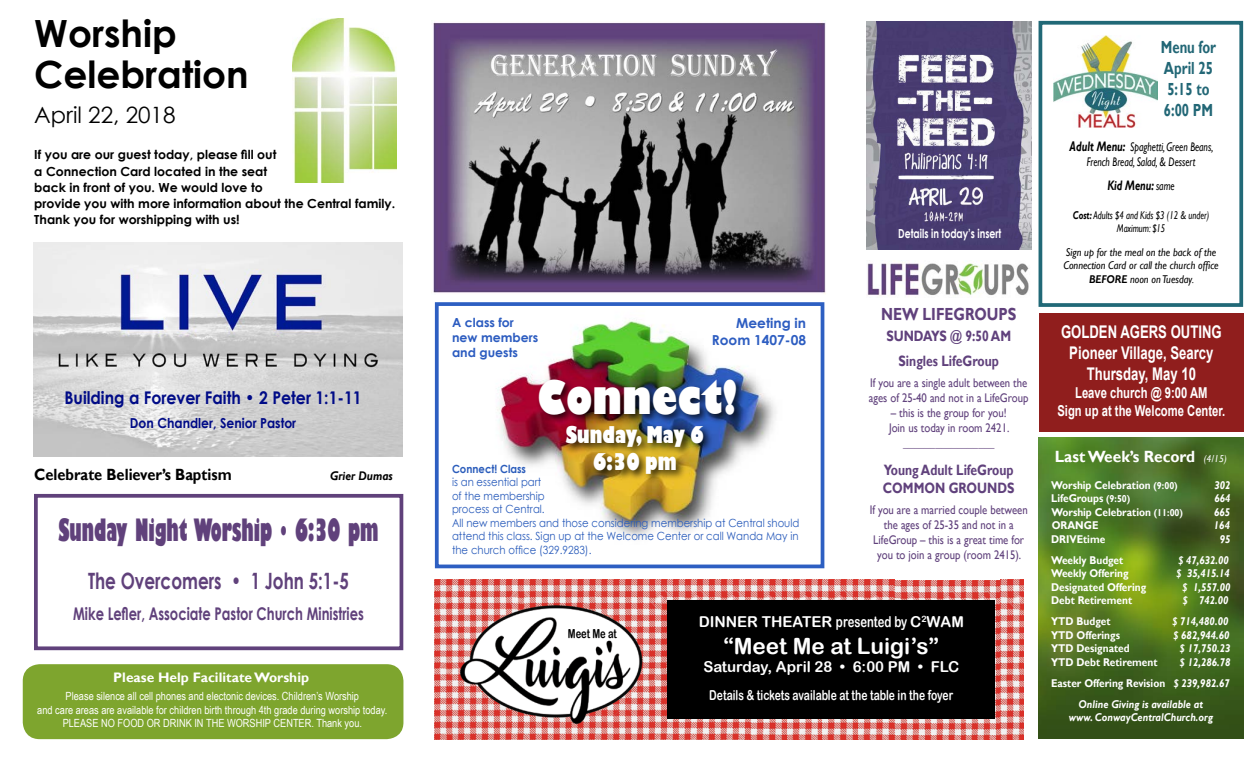
<style>
.page{position:relative;width:1260px;height:765px;background:#fff}
.page>*{position:absolute;margin:0;border:0;box-sizing:border-box;transform-origin:0 0}
.t1{font:800 45px "Gill Sans";color:#fff;scale:.82 1}
.t2{font:700 37.5px/41.2px "Century Gothic";color:#000}
.t3{font:800 condensed 30px "Gill Sans";color:#60417b;scale:.75 1}
.t4{font:700 22.5px "Century Gothic";color:#60417b;scale:.75 1}
.t5{font:22.5px "Arial Rounded MT Bold";color:#fff}
.t6{font:800 22.5px/27px "Gill Sans";color:#fff;text-align:center;scale:.7 1}
.t7{font:22.5px "Century Gothic";color:#000}
.t8{font:700 17.5px/21px "Arial";color:#fff;text-align:center;scale:.75 1}
.t9{font:700 17.5px "Century Gothic";color:#60417b;scale:.75 1}
.t10{font:700 17.5px "Century Gothic";color:#000b87;scale:.9 1}
.t11{font:700 17.5px/21px "Gill Sans";color:#226776;scale:.75 1}
.t12{font:700 17.5px "Gill Sans";color:#60417c;scale:.81 1}
.t13{font:700 16.25px "Gill Sans";color:#000;scale:.9 1}
.t14{font:700 16.25px "Gill Sans";color:#fff;scale:.95 1}
.t15{font:700 15px/25.5px "Gill Sans";color:#60417c;text-align:center;scale:.81 1}
.t16{font:15px "Arial Rounded MT Bold";color:#fff}
.t17{font:700 15px/18px "Arial";color:#fff;text-align:center;scale:.75 1}
.t18{font:13.75px "Arial Rounded MT Bold";color:#fff;scale:.75 1}
.t19{font:700 13.75px "Gill Sans";color:#fff}
.t20{font:700 13.75px "Century Gothic";color:#000b87;scale:.9 1}
.t21{font:700 13.75px/16.5px "Century Gothic";color:#2d5dc1;text-align:right}
.t22{font:italic 700 13.75px "Gill Sans";color:#000;scale:.75 1}
.t23{font:12.5px/15px "Gill Sans";color:#60417c;scale:.86 1}
.t24{font:700 12.5px/16.2px "Century Gothic";color:#000}
.t25{font:italic 12.5px/15px "Gill Sans";color:#000;text-align:center;scale:.75 1}
.t26{font:700 12.5px/15px "Century Gothic";color:#2c5cc0}
.t27{font:700 12.5px "Century Gothic";color:#fff;scale:.75 1}
.t28{font:700 12.5px "Gill Sans";color:#60417c;scale:.86 1}
.t29{font:italic 700 12.5px "Gill Sans";color:#000;scale:.9 1}
.t30{font:12.5px "Arial Rounded MT Bold";color:#000;scale:.75 1}
.t31{font:700 11.25px "Gill Sans";color:#fff;scale:.9 1}
.t32{font:11.25px/13.5px "Century Gothic";color:#2a5cbb;scale:.9 1}
.t33{font:11.25px/13.5px "Arial Narrow";color:#fff;text-align:center}
.t34{font:italic 700 11.25px "Gill Sans";color:#fff;scale:.9 1}
.t35{font:italic 11.25px/13.5px "Gill Sans";color:#000;text-align:center;scale:.9 1}
.t36{font:italic 11.25px/13.5px "Gill Sans";color:#000;text-align:center;scale:.75 1}
.t37{font:700 11.25px "Century Gothic";color:#2a5cbb;scale:.9 1}
.s1{font-weight:700;font-size:13.75px}
.s2{font-weight:400;font-size:12.5px}
.s3{font-weight:700}
.s4{font-weight:400;font-style:italic;font-size:10px}
.s5{font-size:10px}
.s6{font-style:italic}
</style>
<div class="page">
<img style="left:497px;top:320px;width:279px;height:218px">
<img style="left:435px;top:579px;width:588px;height:160px">
<img style="left:1039px;top:437px;width:204px;height:301px">
<div style="left:23px;top:664px;width:380px;height:75px;background:#7ea52e;border-radius:17px"></div>
<img style="left:293px;top:19px;width:104px;height:164px">
<img style="left:34px;top:242px;width:369px;height:215px">
<div style="left:1039px;top:21px;width:204px;height:286px;border:4px solid #216977"></div>
<img style="left:1054px;top:35px;width:103px;height:93px">
<div style="left:1039px;top:313px;width:204px;height:119px;background:#901e1d"></div>
<img style="left:433px;top:22px;width:393px;height:272px">
<div style="left:34px;top:494px;width:369px;height:156px;border:4px solid #60417b"></div>
<img style="left:867px;top:263px;width:162px;height:34px">
<div style="left:668px;top:600px;width:327px;height:118px;background:#000"></div>
<img style="left:867px;top:22px;width:164px;height:227px">
<div style="left:435px;top:302px;width:389px;height:266px;border:4px solid #2d5fc2"></div>
<div style="left:536px;top:377px;width:211px;height:48px;background:#000;opacity:.75"></div>
<div style="left:564px;top:423px;width:150px;height:62px;background:#000;opacity:.75"></div>
<h2 class="t2" style="left:34px;top:11px;width:216px">Worship<br>Celebration</h2>
<h3 class="t7" style="left:34px;top:99px;width:143px">April 22, 2018</h3>
<p class="t24" style="left:34px;top:146px;width:362px">If you are our guest today, please fill out<br>a Connection Card located in the seat<br>back in front of you. We would love to<br>provide you with more information about the Central family.<br>Thank you for worshipping with us!</p>
<h3 class="t10" style="left:64px;top:385px;width:332px">Building a Forever Faith • 2 Peter 1:1-11</h3>
<p class="t20" style="left:130px;top:413px;width:186px">Don Chandler, Senior Pastor</p>
<h3 class="t13" style="left:34px;top:465px;width:221px">Celebrate Believer’s Baptism</h3>
<p class="t29" style="left:330px;top:469px;width:71px">Grier Dumas</p>
<h3 class="t3" style="left:58px;top:511px;width:428px">Sunday Night Worship • 6:30 pm</h3>
<h3 class="t4" style="left:88px;top:564px;width:349px">The Overcomers • 1 John 5:1-5</h3>
<h3 class="t9" style="left:73px;top:601px;width:389px">Mike Lefler, Associate Pastor Church Ministries</h3>
<p class="t19" style="left:113px;top:669px;width:197px">Please Help Facilitate Worship</p>
<p class="t33" style="left:37px;top:689px;width:352px">Please silence all cell phones and electonic devices. Children’s Worship<br>and care areas are available for children birth through 4th grade during worship today.<br>PLEASE NO FOOD OR DRINK IN THE WORSHIP CENTER. Thank you.</p>
<p class="t26" style="left:452px;top:315px;width:88px">A class for new members and guests</p>
<p class="t21" style="left:712px;top:314px;width:96px">Meeting in<br>Room 1407-08</p>
<h1 class="t1" style="left:537px;top:369px;width:246px">Connect!</h1>
<h3 class="t6" style="left:566px;top:423px;width:199px">Sunday, May 6<br>6:30 pm</h3>
<p class="t37" style="left:452px;top:460px;width:84px">Connect! Class</p>
<p class="t32" style="left:452px;top:475px;width:388px">is an essential part<br>of the membership<br>process at Central.<br>All new members and those considering membership at Central should attend this class. Sign up at the Welcome Center or call Wanda May in the church office (329.9283).</p>
<p class="t27" style="left:898px;top:224px;width:139px">Details in today’s insert</p>
<h3 class="t12" style="left:881px;top:303px;width:169px">NEW LIFEGROUPS</h3>
<h3 class="t15" style="left:886px;top:323px;width:156px">SUNDAYS @ 9:50 AM<br>Singles LifeGroup</h3>
<p class="t23" style="left:869px;top:376px;width:187px">If you are a single adult between the ages of 25-40 and not in a LifeGroup</p>
<p class="t23" style="left:889px;top:406px;width:141px">– this is the group for you!<br>Join us today in room 2421.</p>
<p class="t28" style="left:903px;top:435px;width:108px">_________________</p>
<h3 class="t15" style="left:883px;top:462px;width:164px;line-height:18px;text-align:left">Young Adult LifeGroup<br>COMMON GROUNDS</h3>
<p class="t23" style="left:870px;top:503px;width:185px;text-align:center">If you are a married couple between the ages of 25-35 and not in a<br>LifeGroup – this is a great time for you to join a group (room 2415).</p>
<p class="t30" style="left:568px;top:626px;width:67px">Meet Me at</p>
<h3 class="t16" style="left:699px;top:613px;width:267px">DINNER THEATER presented by C<sup>2</sup>WAM</h3>
<h3 class="t5" style="left:723px;top:633px;width:217px">“Meet Me at Luigi’s”</h3>
<h3 class="t16" style="left:703px;top:658px;width:257px">Saturday, April 28 • 6:00 PM • FLC</h3>
<p class="t18" style="left:709px;top:687px;width:327px">Details &amp; tickets available at the table in the foyer</p>
<h3 class="t11" style="left:1161px;top:37px;width:75px">Menu for<br>April 25<br>5:15 to<br>6:00 PM</h3>
<p class="t25" style="left:1070px;top:140px;width:193px"><span class="s1">Adult Menu:</span> Spaghetti, Green Beans,<br>French Bread, Salad, &amp; Dessert</p>
<p class="t22" style="left:1107px;top:178px;width:91px">Kid Menu: <span class="s2">same</span></p>
<p class="t36" style="left:1073px;top:208px;width:183px"><span class="s3">Cost:</span> Adults $4 and Kids $3 (12 &amp; under)<br>Maximum: $15</p>
<p class="t35" style="left:1064px;top:245px;width:174px">Sign up for the meal on the back of the<br>Connection Card or call the church office<br><span class="s3">BEFORE</span> noon on Tuesday.</p>
<h3 class="t8" style="left:1061px;top:322px;width:216px">GOLDEN AGERS OUTING<br>Pioneer Village, Searcy<br>Thursday, May 10</h3>
<h3 class="t17" style="left:1057px;top:384px;width:225px">Leave church @ 9:00 AM<br>Sign up at the Welcome Center.</h3>
<h3 class="t14" style="left:1055px;top:446px;width:183px">Last Week’s Record <span class="s4">(4/15)</span></h3>
<p class="t31" style="left:1051px;top:478px;width:142px">Worship Celebration <span class="s5">(9:00)</span></p>
<p class="t34" style="left:1214px;top:478px;width:19px">302</p>
<p class="t31" style="left:1051px;top:492px;width:90px">LifeGroups <span class="s5">(9:50)</span></p>
<p class="t34" style="left:1215px;top:492px;width:19px">664</p>
<p class="t31" style="left:1052px;top:505px;width:148px">Worship Celebration <span class="s5">(11:00)</span></p>
<p class="t34" style="left:1214px;top:505px;width:19px">665</p>
<p class="t31" style="left:1052px;top:519px;width:54px">ORANGE</p>
<p class="t34" style="left:1214px;top:519px;width:19px">164</p>
<p class="t31" style="left:1051px;top:532px;width:62px">DRIVEtime</p>
<p class="t34" style="left:1220px;top:532px;width:13px">95</p>
<p class="t31" style="left:1051px;top:553px;width:82px">Weekly Budget</p>
<p class="t34" style="left:1178px;top:553px;width:58px">$ 47,632.00</p>
<p class="t31" style="left:1051px;top:567px;width:88px">Weekly Offering</p>
<p class="t34" style="left:1176px;top:567px;width:61px">$ 35,415.14</p>
<p class="t31" style="left:1051px;top:580px;width:107px">Designated Offering</p>
<p class="t34" style="left:1183px;top:580px;width:55px">$ 1,557.00</p>
<p class="t31" style="left:1051px;top:594px;width:92px">Debt Retirement</p>
<p class="t34" style="left:1183px;top:594px;width:52px">$ 742.00</p>
<p class="t31" style="left:1051px;top:615px;width:67px">YTD Budget</p>
<p class="t34" style="left:1172px;top:615px;width:64px">$ 714,480.00</p>
<p class="t31" style="left:1051px;top:628px;width:78px">YTD Offerings</p>
<p class="t34" style="left:1173px;top:628px;width:64px">$ 682,944.60</p>
<p class="t31" style="left:1051px;top:642px;width:89px">YTD Designated</p>
<p class="t34" style="left:1180px;top:642px;width:58px">$ 17,750.23</p>
<p class="t31" style="left:1051px;top:655px;width:120px">YTD Debt Retirement</p>
<p class="t34" style="left:1180px;top:655px;width:58px">$ 12,286.78</p>
<p class="t31" style="left:1051px;top:676px;width:200px">Easter Offering Revision <span class="s6">$ 239,982.67</span></p>
<p class="t34" style="left:1079px;top:697px;width:140px">Online Giving is available at</p>
<p class="t34" style="left:1069px;top:711px;width:162px">www. ConwayCentralChurch.org</p>
</div>
